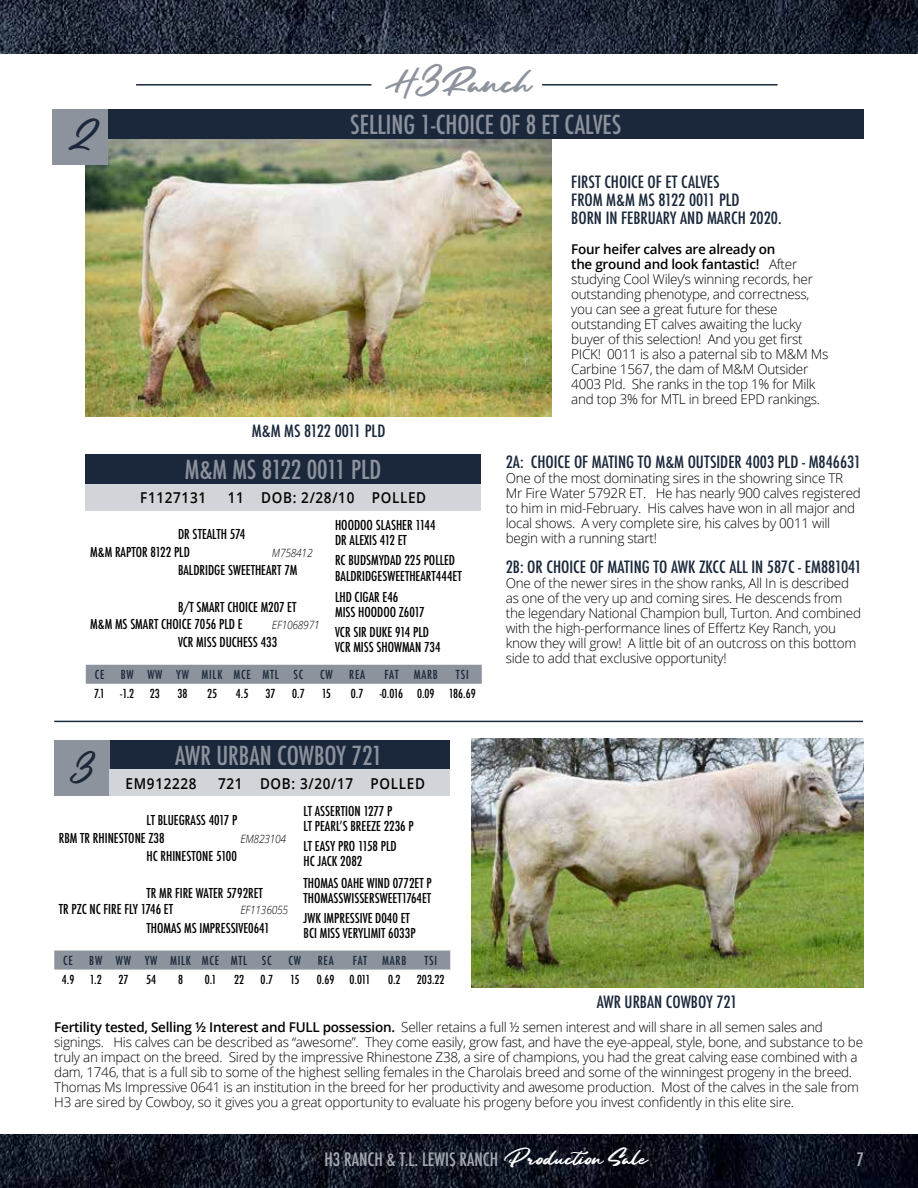
<style>
.page{position:relative;width:918px;height:1188px;background:#fff}
.page>*{position:absolute;margin:0;border:0;box-sizing:border-box;transform-origin:0 0}
.t1{font:500 condensed 25.5px "Futura";color:#8d939d}
.t2{font:19.5px "Sandiego";color:#8d939d}
.t3{font:19.5px "Sandiego";color:#1b283b;scale:.94 1}
.t4{font:500 condensed 18px "Futura";color:#a4a9b1}
.t5{font:500 condensed 16.5px/18px "Futura";color:#1b283b;scale:1.05 1}
.t6{font:600 15px "Open Sans";letter-spacing:.05em;color:#000;scale:.9 1}
.t7{font:300 13.5px/15px "Open Sans";letter-spacing:-.02em;color:#000}
.t8{font:500 condensed 13.35px "Futura";color:#000}
.t9{font:500 condensed 12.15px "Futura";letter-spacing:.06em;color:#1b283b}
.t10{font:500 condensed 12.15px "Futura";color:#000}
.t11{font:500 condensed 12.15px "Futura";letter-spacing:-.02em;color:#000}
.t12{font:italic 300 11.4px "Open Sans";letter-spacing:-.025em;color:#000;scale:.9 1}
.s1{font-weight:600}
.s2{font-family:"Sandiego";font-weight:400;font-stretch:normal;font-size:12px;color:#fff}
</style>
<div class="page">
<img style="left:0;top:0;width:918px;height:1188px">
<div style="left:0;top:54px;width:918px;height:1080px;background:#fff"></div>
<hr style="left:54px;top:721px;width:809px;height:1px;background:#1b283b">
<hr style="left:136px;top:84px;width:236px;height:2px;background:#1b283b">
<hr style="left:542px;top:84px;width:236px;height:2px;background:#1b283b">
<img style="left:86px;top:139px;width:466px;height:278px">
<div style="left:85px;top:109px;width:779px;height:30px;background:#1b283b"></div>
<div style="left:52px;top:109px;width:56px;height:55px;background:#8d939d"></div>
<div style="left:85px;top:454px;width:396px;height:30px;background:#1b283b"></div>
<div style="left:85px;top:484px;width:396px;height:26px;background:#d1d4d8"></div>
<div style="left:86px;top:665px;width:396px;height:19px;background:#8d939d"></div>
<div style="left:54px;top:740px;width:396px;height:30px;background:#1b283b"></div>
<div style="left:54px;top:740px;width:56px;height:56px;background:#8d939d"></div>
<div style="left:110px;top:770px;width:340px;height:26px;background:#d1d4d8"></div>
<div style="left:54px;top:951px;width:396px;height:19px;background:#8d939d"></div>
<img style="left:471px;top:739px;width:392px;height:248px">
<h2 class="t3" style="left:69px;top:132px;width:35px">2</h2>
<h2 class="t2" style="left:387px;top:76px;width:145px">H3 Ranch</h2>
<h1 class="t1" style="left:350px;top:108px;width:273px">SELLING 1-CHOICE OF 8 ET CALVES</h1>
<p class="t5" style="left:252px;top:422px;width:129px">M&amp;M MS 8122 0011 PLD</p>
<p class="t5" style="left:571px;top:173px;width:202px">FIRST CHOICE OF ET CALVES<br>FROM M&amp;M MS 8122 0011 PLD<br>BORN IN FEBRUARY AND MARCH 2020.</p>
<p class="t7" style="left:571px;top:241px;width:259px"><span class="s1">Four heifer calves are already on<br>the ground and look fantastic!</span> After studying Cool Wiley’s winning records, her outstanding phenotype, and correctness, you can see a great future for these outstanding ET calves awaiting the lucky buyer of this selection! And you get first PICK! 0011 is also a paternal sib to M&amp;M Ms Carbine 1567, the dam of M&amp;M Outsider 4003 Pld. She ranks in the top 1% for Milk and top 3% for MTL in breed EPD rankings.</p>
<h1 class="t1" style="left:185px;top:453px;width:198px">M&amp;M MS 8122 0011 PLD</h1>
<p class="t6" style="left:140px;top:487px;width:75px">F1127131</p>
<p class="t6" style="left:228px;top:487px;width:222px">11 DOB: 2/28/10 POLLED</p>
<p class="t8" style="left:178px;top:526px;width:69px">DR STEALTH 574</p>
<p class="t8" style="left:90px;top:543px;width:101px">M&amp;M RAPTOR 8122 PLD</p>
<p class="t12" style="left:272px;top:545px;width:47px">M758412</p>
<p class="t8" style="left:178px;top:561px;width:121px">BALDRIDGE SWEETHEART 7M</p>
<p class="t8" style="left:178px;top:598px;width:120px">B/T SMART CHOICE M207 ET</p>
<p class="t8" style="left:90px;top:615px;width:154px">M&amp;M MS SMART CHOICE 7056 PLD E</p>
<p class="t12" style="left:272px;top:617px;width:55px">EF1068971</p>
<p class="t8" style="left:178px;top:633px;width:101px">VCR MISS DUCHESS 433</p>
<p class="t8" style="left:335px;top:516px;width:102px">HOODOO SLASHER 1144</p>
<p class="t8" style="left:335px;top:532px;width:73px">DR ALEXIS 412 ET</p>
<p class="t8" style="left:335px;top:552px;width:122px">RC BUDSMYDAD 225 POLLED</p>
<p class="t8" style="left:335px;top:567px;width:128px">BALDRIDGESWEETHEART444ET</p>
<p class="t8" style="left:335px;top:589px;width:65px">LHD CIGAR E46</p>
<p class="t8" style="left:335px;top:604px;width:91px">MISS HOODOO Z6017</p>
<p class="t8" style="left:335px;top:624px;width:95px">VCR SIR DUKE 914 PLD</p>
<p class="t8" style="left:335px;top:639px;width:107px">VCR MISS SHOWMAN 734</p>
<p class="t9" style="left:95px;top:667px;width:11px">CE</p>
<p class="t9" style="left:121px;top:667px;width:184px">BW WW YW MILK MCE MTL SC</p>
<p class="t9" style="left:320px;top:667px;width:14px">CW</p>
<p class="t9" style="left:349px;top:667px;width:17px">REA</p>
<p class="t9" style="left:384px;top:667px;width:16px">FAT</p>
<p class="t9" style="left:414px;top:667px;width:26px">MARB</p>
<p class="t9" style="left:456px;top:667px;width:14px">TSI</p>
<p class="t10" style="left:94px;top:686px;width:12px">7.1</p>
<p class="t10" style="left:120px;top:686px;width:16px">-1.2</p>
<p class="t10" style="left:150px;top:686px;width:12px">23</p>
<p class="t10" style="left:178px;top:686px;width:12px">38</p>
<p class="t10" style="left:207px;top:686px;width:12px">25</p>
<p class="t10" style="left:236px;top:686px;width:14px">4.5</p>
<p class="t10" style="left:266px;top:686px;width:11px">37</p>
<p class="t10" style="left:292px;top:686px;width:14px">0.7</p>
<p class="t10" style="left:322px;top:686px;width:11px">15</p>
<p class="t10" style="left:351px;top:686px;width:14px">0.7</p>
<p class="t11" style="left:380px;top:686px;width:97px">-0.016 0.09 186.69</p>
<h2 class="t3" style="left:71px;top:763px;width:21px">3</h2>
<h1 class="t1" style="left:175px;top:739px;width:209px">AWR URBAN COWBOY 721</h1>
<p class="t6" style="left:126px;top:773px;width:80px">EM912228</p>
<p class="t6" style="left:218px;top:773px;width:231px">721 DOB: 3/20/17 POLLED</p>
<p class="t8" style="left:146px;top:812px;width:92px">LT BLUEGRASS 4017 P</p>
<p class="t8" style="left:59px;top:829px;width:107px">RBM TR RHINESTONE Z38</p>
<p class="t12" style="left:240px;top:831px;width:52px">EM823104</p>
<p class="t8" style="left:146px;top:847px;width:92px">HC RHINESTONE 5100</p>
<p class="t8" style="left:146px;top:884px;width:118px">TR MR FIRE WATER 5792RET</p>
<p class="t8" style="left:59px;top:901px;width:116px">TR PZC NC FIRE FLY 1746 ET</p>
<p class="t12" style="left:240px;top:902px;width:55px">EF1136055</p>
<p class="t8" style="left:146px;top:919px;width:125px">THOMAS MS IMPRESSIVE0641</p>
<p class="t8" style="left:304px;top:802px;width:90px">LT ASSERTION 1277 P</p>
<p class="t8" style="left:304px;top:818px;width:112px">LT PEARL’S BREEZE 2236 P</p>
<p class="t8" style="left:304px;top:837px;width:95px">LT EASY PRO 1158 PLD</p>
<p class="t8" style="left:304px;top:853px;width:60px">HC JACK 2082</p>
<p class="t8" style="left:304px;top:875px;width:130px">THOMAS OAHE WIND 0772ET P</p>
<p class="t8" style="left:304px;top:890px;width:129px">THOMASSWISSERSWEET1764ET</p>
<p class="t8" style="left:304px;top:910px;width:108px">JWK IMPRESSIVE D040 ET</p>
<p class="t8" style="left:304px;top:925px;width:114px">BCI MISS VERYLIMIT 6033P</p>
<p class="t5" style="left:506px;top:453px;width:340px">2A: CHOICE OF MATING TO M&amp;M OUTSIDER 4003 PLD - M846631</p>
<p class="t7" style="left:506px;top:470px;width:357px">One of the most dominating sires in the showring since TR Mr Fire Water 5792R ET. He has nearly 900 calves registered to him in mid-February. His calves have won in all major and local shows. A very complete sire, his calves by 0011 will begin with a running start!</p>
<p class="t5" style="left:506px;top:558px;width:341px">2B: OR CHOICE OF MATING TO AWK ZKCC ALL IN 587C - EM881041</p>
<p class="t7" style="left:506px;top:575px;width:357px">One of the newer sires in the show ranks, All In is described as one of the very up and coming sires. He descends from the legendary National Champion bull, Turton. And combined with the high-performance lines of Effertz Key Ranch, you know they will grow! A little bit of an outcross on this bottom side to add that exclusive opportunity!</p>
<p class="t9" style="left:63px;top:953px;width:11px">CE</p>
<p class="t9" style="left:89px;top:953px;width:184px">BW WW YW MILK MCE MTL SC</p>
<p class="t9" style="left:289px;top:953px;width:14px">CW</p>
<p class="t9" style="left:318px;top:953px;width:17px">REA</p>
<p class="t9" style="left:353px;top:953px;width:16px">FAT</p>
<p class="t9" style="left:382px;top:953px;width:26px">MARB</p>
<p class="t9" style="left:424px;top:953px;width:14px">TSI</p>
<p class="t10" style="left:62px;top:972px;width:14px">4.9</p>
<p class="t10" style="left:90px;top:972px;width:13px">1.2</p>
<p class="t10" style="left:118px;top:972px;width:11px">27</p>
<p class="t10" style="left:146px;top:972px;width:12px">54</p>
<p class="t10" style="left:178px;top:972px;width:7px">8</p>
<p class="t10" style="left:205px;top:972px;width:13px">0.1</p>
<p class="t10" style="left:234px;top:972px;width:12px">22</p>
<p class="t10" style="left:261px;top:972px;width:14px">0.7</p>
<p class="t10" style="left:290px;top:972px;width:11px">15</p>
<p class="t10" style="left:317px;top:972px;width:55px">0.69 0.011</p>
<p class="t10" style="left:388px;top:972px;width:14px">0.2</p>
<p class="t10" style="left:417px;top:972px;width:29px">203.22</p>
<p class="t7" style="left:54px;top:1019px;width:810px"><span class="s1">Fertility tested, Selling ½ Interest and FULL possession.</span> Seller retains a full ½ semen interest and will share in all semen sales and signings. His calves can be described as “awesome”. They come easily, grow fast, and have the eye-appeal, style, bone, and substance to be truly an impact on the breed. Sired by the impressive Rhinestone Z38, a sire of champions, you had the great calving ease combined with a dam, 1746, that is a full sib to some of the highest selling females in the Charolais breed and some of the winningest progeny in the breed.<br>Thomas Ms Impressive 0641 is an institution in the breed for her productivity and awesome production. Most of the calves in the sale from H3 are sired by Cowboy, so it gives you a great opportunity to evaluate his progeny before you invest confidently in this elite sire.</p>
<p class="t5" style="left:597px;top:992px;width:135px">AWR URBAN COWBOY 721</p>
<h3 class="t4" style="left:325px;top:1148px;width:324px">H3 RANCH &amp; T.L. LEWIS RANCH <span class="s2">Production Sale</span></h3>
<h3 class="t4" style="left:857px;top:1148px;width:9px">7</h3>
</div>
